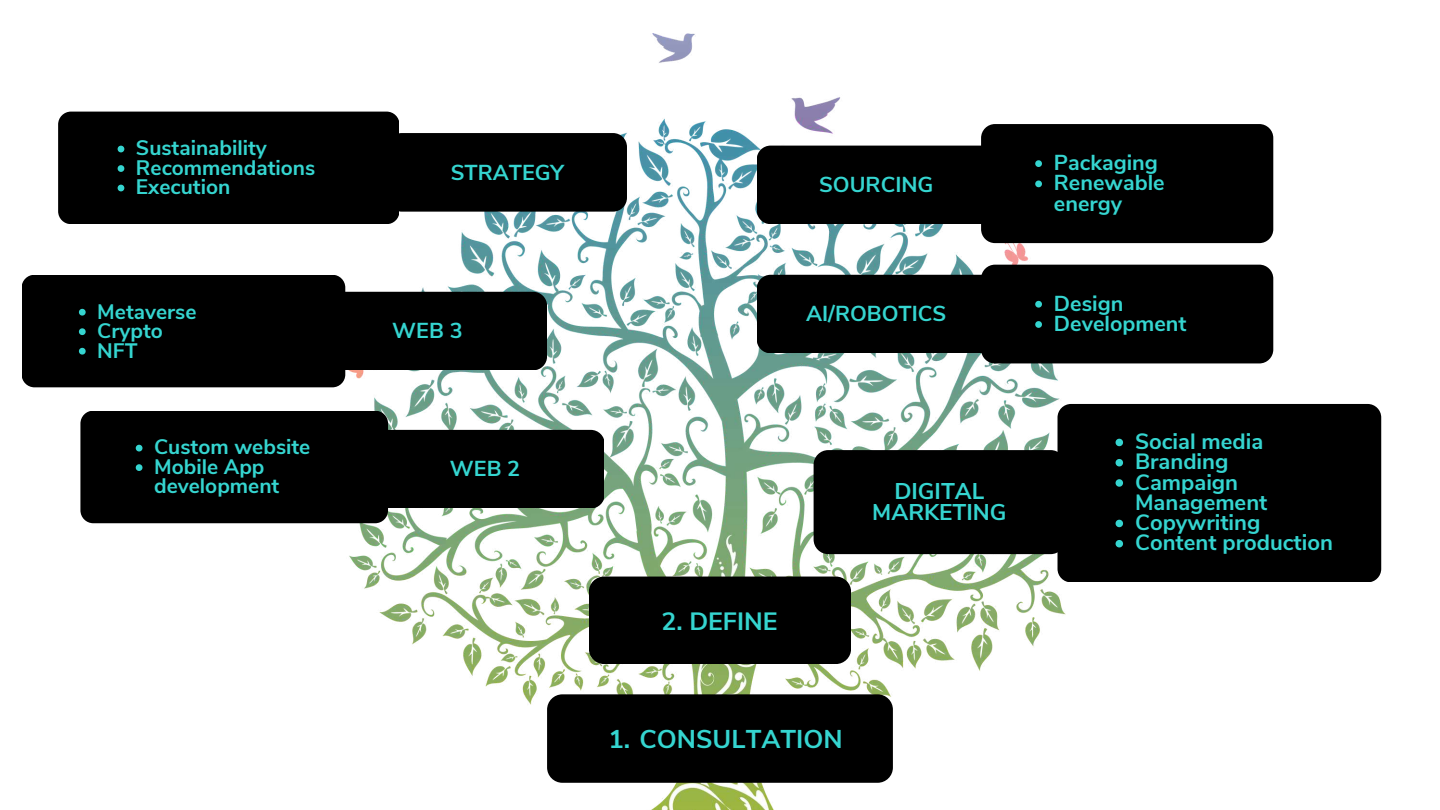
<style>
.page{position:relative;width:1440px;height:810px;background:#fff}
.page>*{position:absolute;margin:0;border:0;box-sizing:border-box;transform-origin:0 0}
.t1{font:700 25.7px "Nunito Sans";color:#35d5d0}
.t2{font:700 25px "Nunito Sans";color:#35d5d0}
.t3{font:700 22.8px/21.3px "Nunito Sans";color:#35d5d0;text-align:center}
.t4{font:700 22.1px/20.2px "Nunito Sans";color:#35d5d0}
.t5{font:700 21.6px/20.2px "Nunito Sans";color:#35d5d0}
.t6{font:700 21px/19.5px "Nunito Sans";color:#35d5d0}
</style>
<div class="page">
<img style="left:343px;top:33px;width:754px;height:777px">
<div style="left:547px;top:694px;width:346px;height:89px;background:#000;border-radius:15px"></div>
<div style="left:589px;top:577px;width:262px;height:87px;background:#000;border-radius:15px"></div>
<div style="left:366px;top:430px;width:238px;height:78px;background:#000;border-radius:14px"></div>
<div style="left:814px;top:450px;width:251px;height:104px;background:#000;border-radius:15px"></div>
<div style="left:1058px;top:404px;width:323px;height:178px;background:#000;border-radius:14px"></div>
<svg style="left:1116px;top:439px;width:7px;height:7px"></svg>
<svg style="left:1116px;top:459px;width:7px;height:7px"></svg>
<svg style="left:1116px;top:479px;width:7px;height:8px"></svg>
<svg style="left:1116px;top:520px;width:7px;height:7px"></svg>
<svg style="left:1116px;top:540px;width:7px;height:7px"></svg>
<div style="left:757px;top:146px;width:238px;height:78px;background:#000;border-radius:14px"></div>
<div style="left:388px;top:133px;width:238px;height:78px;background:#000;border-radius:14px"></div>
<div style="left:80px;top:411px;width:308px;height:112px;background:#000;border-radius:13px"></div>
<svg style="left:136px;top:445px;width:6px;height:6px"></svg>
<svg style="left:136px;top:464px;width:6px;height:7px"></svg>
<div style="left:308px;top:292px;width:239px;height:78px;background:#000;border-radius:14px"></div>
<div style="left:22px;top:275px;width:323px;height:112px;background:#000;border-radius:13px"></div>
<svg style="left:79px;top:309px;width:7px;height:7px"></svg>
<svg style="left:79px;top:328px;width:7px;height:7px"></svg>
<svg style="left:79px;top:348px;width:7px;height:7px"></svg>
<div style="left:58px;top:112px;width:341px;height:112px;background:#000;border-radius:13px"></div>
<svg style="left:118px;top:146px;width:6px;height:6px"></svg>
<svg style="left:118px;top:165px;width:6px;height:7px"></svg>
<svg style="left:118px;top:185px;width:6px;height:6px"></svg>
<div style="left:981px;top:124px;width:292px;height:119px;background:#000;border-radius:14px"></div>
<svg style="left:1035px;top:160px;width:7px;height:7px"></svg>
<svg style="left:1035px;top:181px;width:7px;height:6px"></svg>
<div style="left:757px;top:275px;width:238px;height:78px;background:#000;border-radius:14px"></div>
<div style="left:981px;top:265px;width:292px;height:98px;background:#000;border-radius:14px"></div>
<svg style="left:1035px;top:301px;width:7px;height:7px"></svg>
<svg style="left:1035px;top:321px;width:7px;height:7px"></svg>
<p class="t6" style="left:136px;top:139px;width:181px">Sustainability<br>Recommendations<br>Execution</p>
<p class="t6" style="left:97px;top:302px;width:101px">Metaverse<br>Crypto<br>NFT</p>
<p class="t6" style="left:154px;top:438px;width:158px">Custom website<br>Mobile App development</p>
<p class="t5" style="left:451px;top:162px;width:115px">STRATEGY</p>
<p class="t5" style="left:392px;top:321px;width:72px">WEB 3</p>
<p class="t5" style="left:450px;top:459px;width:72px">WEB 2</p>
<p class="t5" style="left:819px;top:175px;width:116px">SOURCING</p>
<p class="t5" style="left:1054px;top:153px;width:112px">Packaging<br>Renewable energy</p>
<p class="t5" style="left:806px;top:304px;width:142px">AI/ROBOTICS</p>
<p class="t5" style="left:1054px;top:293px;width:134px">Design<br>Development</p>
<p class="t2" style="left:661px;top:605px;width:118px">2. DEFINE</p>
<p class="t3" style="left:872px;top:481px;width:136px">DIGITAL<br>MARKETING</p>
<p class="t1" style="left:608px;top:722px;width:236px">1. CONSULTATION</p>
<p class="t4" style="left:1135px;top:432px;width:199px">Social media<br>Branding<br>Campaign<br>Management<br>Copywriting<br>Content production</p>
</div>
